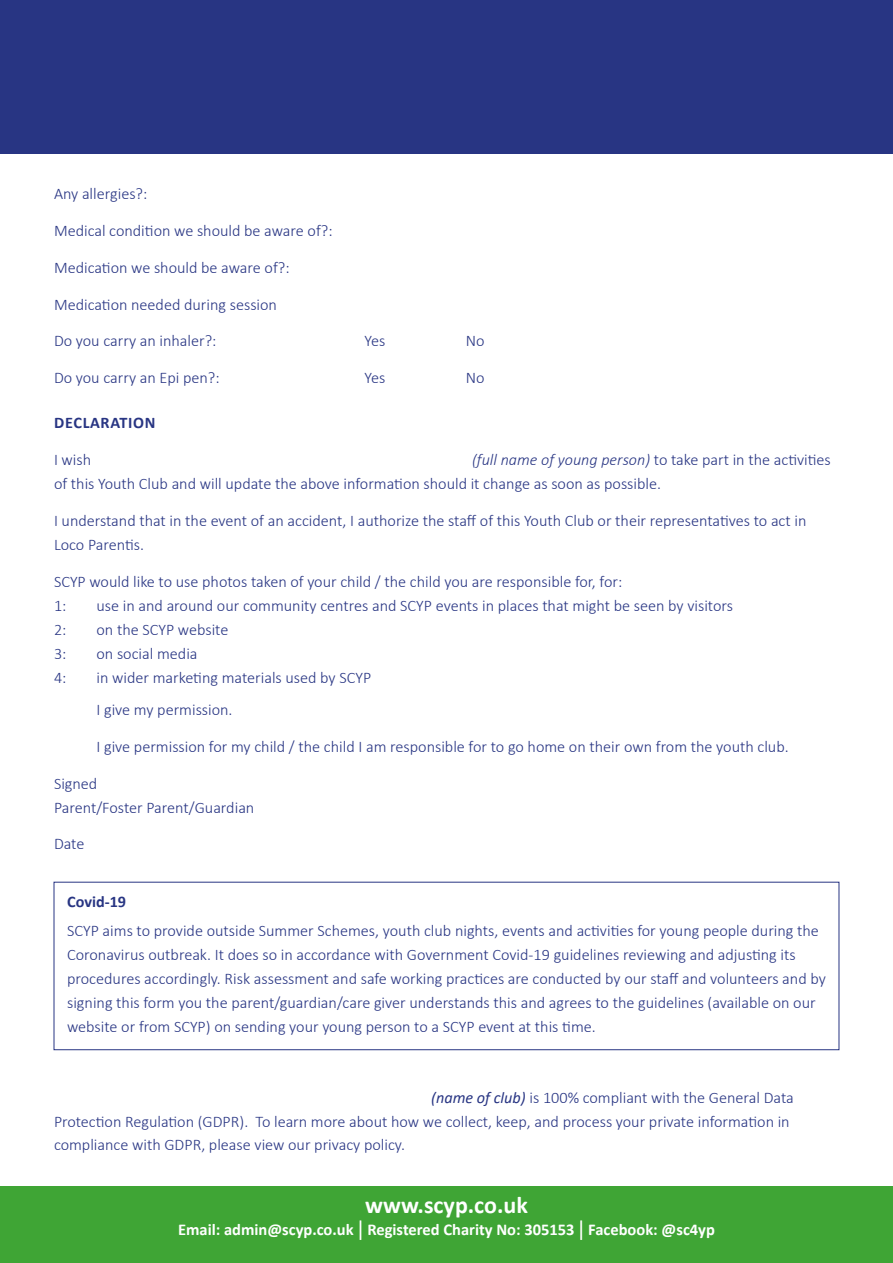
<style>
.page{position:relative;width:893px;height:1263px;background:#fff}
.page>*{position:absolute;margin:0;border:0;box-sizing:border-box;transform-origin:0 0}
.t1{font:700 24px "Calibri";color:#fff}
.t2{font:700 16.5px "Calibri";color:#fff}
.t3{font:300 16.2px/24px "Calibri";color:#283583}
.t4{font:700 16.2px "Calibri";letter-spacing:.04em;color:#283583}
.s1{font-style:italic}
.s2{font-weight:400;font-style:italic}
.s3{font-weight:300;font-size:28.5px}
</style>
<div class="page">
<div style="left:0;top:0;width:893px;height:153px;background:#283583"></div>
<div style="left:0;top:1186px;width:893px;height:77px;background:#3fa535"></div>
<div style="left:54px;top:882px;width:785px;height:168px;border:1px solid #283583"></div>
<p class="t3" style="left:54px;top:182px;width:95px">Any allergies?:</p>
<p class="t3" style="left:54px;top:218px;width:280px">Medical condition we should be aware of?:</p>
<p class="t3" style="left:54px;top:255px;width:237px">Medication we should be aware of?:</p>
<p class="t3" style="left:54px;top:292px;width:225px">Medication needed during session</p>
<p class="t3" style="left:54px;top:329px;width:164px">Do you carry an inhaler?:</p>
<p class="t3" style="left:365px;top:329px;width:22px">Yes</p>
<p class="t3" style="left:466px;top:329px;width:20px">No</p>
<p class="t3" style="left:54px;top:365px;width:167px">Do you carry an Epi pen?:</p>
<p class="t3" style="left:365px;top:365px;width:22px">Yes</p>
<p class="t3" style="left:466px;top:365px;width:20px">No</p>
<p class="t4" style="left:54px;top:411px;width:103px">DECLARATION</p>
<p class="t3" style="left:54px;top:448px;width:39px">I wish</p>
<p class="t3" style="left:54px;top:448px;width:778px;text-indent:418px"><span class="s1">(full name of young person)</span> to take part in the activities of this Youth Club and will update the above information should it change as soon as possible.</p>
<p class="t3" style="left:54px;top:508px;width:754px">I understand that in the event of an accident, I authorize the staff of this Youth Club or their representatives to act in<br>Loco Parentis.</p>
<p class="t3" style="left:54px;top:569px;width:570px">SCYP would like to use photos taken of your child / the child you are responsible for, for:<br>1:</p>
<p class="t3" style="left:97px;top:593px;width:638px">use in and around our community centres and SCYP events in places that might be seen by visitors</p>
<p class="t3" style="left:54px;top:617px;width:14px">2:</p>
<p class="t3" style="left:97px;top:617px;width:133px">on the SCYP website</p>
<p class="t3" style="left:54px;top:641px;width:14px">3:</p>
<p class="t3" style="left:97px;top:641px;width:103px">on social media</p>
<p class="t3" style="left:54px;top:665px;width:14px">4:</p>
<p class="t3" style="left:97px;top:661px;width:276px;line-height:32.5px">in wider marketing materials used by SCYP<br>I give my permission.</p>
<p class="t3" style="left:97px;top:734px;width:694px">I give permission for my child / the child I am responsible for to go home on their own from the youth club.</p>
<p class="t3" style="left:54px;top:771px;width:202px">Signed<br>Parent/Foster Parent/Guardian</p>
<p class="t3" style="left:54px;top:832px;width:32px">Date</p>
<p class="t4" style="left:67px;top:891px;width:60px">Covid-19</p>
<p class="t3" style="left:67px;top:918px;width:760px">SCYP aims to provide outside Summer Schemes, youth club nights, events and activities for young people during the Coronavirus outbreak. It does so in accordance with Government Covid-19 guidelines reviewing and adjusting its procedures accordingly. Risk assessment and safe working practices are conducted by our staff and volunteers and by signing this form you the parent/guardian/care giver understands this and agrees to the guidelines (available on our website or from SCYP) on sending your young person to a SCYP event at this time.</p>
<p class="t3" style="left:54px;top:1085px;width:741px;text-indent:377px"><span class="s2">(name of club)</span> is 100% compliant with the General Data<br>Protection Regulation (GDPR). To learn more about how we collect, keep, and process your private information in compliance with GDPR, please view our privacy policy.</p>
<h1 class="t1" style="left:365px;top:1188px;width:164px">www.scyp.co.uk</h1>
<p class="t2" style="left:178px;top:1218px;width:538px">Email: admin@scyp.co.uk <span class="s3">l</span> Registered Charity No: 305153 <span class="s3">l</span> Facebook: @sc4yp</p>
</div>
